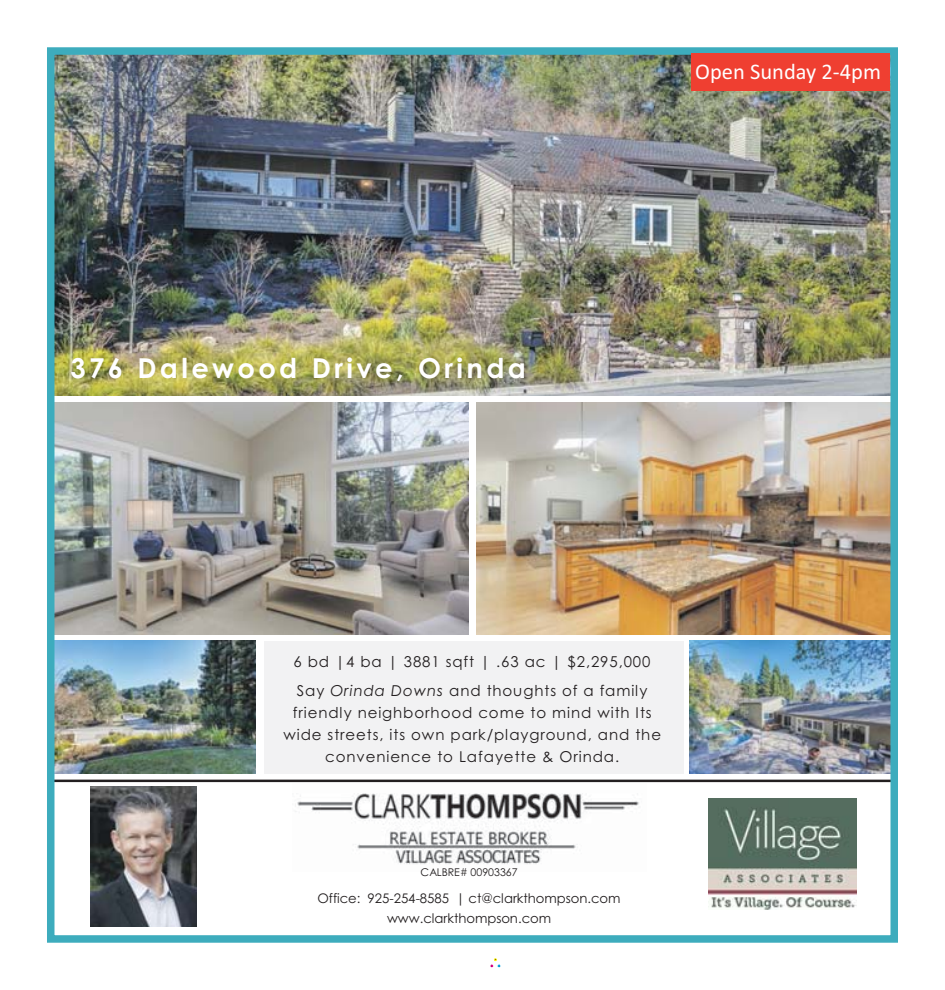
<style>
.page{position:relative;width:945px;height:990px;background:#fff}
.page>*{position:absolute;margin:0;border:0;box-sizing:border-box;transform-origin:0 0}
.t1{font:700 27.5px "Century Gothic";letter-spacing:.12em;color:#fff}
.t2{font:22.5px "Calibri";color:#fff}
.t3{font:15px/21.9px "Century Gothic";letter-spacing:.06em;color:#231f20}
.t4{font:13.25px/20.1px "Century Gothic";letter-spacing:-.005em;color:#231f20;text-align:center}
.t5{font:10.62px "Century Gothic";letter-spacing:-.005em;color:#231f20}
.s1{font-style:italic}
</style>
<div class="page">
<div style="left:490px;top:958px;width:11px;height:10px;border:1px solid #fff"></div>
<img style="left:709px;top:799px;width:147px;height:110px">
<img style="left:295px;top:793px;width:344px;height:71px">
<img style="left:91px;top:787px;width:106px;height:140px">
<img style="left:56px;top:402px;width:412px;height:232px">
<img style="left:56px;top:56px;width:833px;height:339px">
<div style="left:264px;top:641px;width:419px;height:133px;background:#f2f2f3"></div>
<img style="left:477px;top:402px;width:412px;height:232px">
<img style="left:56px;top:640px;width:200px;height:134px">
<img style="left:689px;top:640px;width:200px;height:134px">
<hr style="left:47px;top:780px;width:849px;height:2px;background:#231f20">
<div style="left:47px;top:47px;width:851px;height:896px;border:8px solid #3dacbd"></div>
<div style="left:692px;top:53px;width:198px;height:38px;background:#ef3f31"></div>
<h2 class="t2" style="left:695px;top:58px;width:187px">Open Sunday 2-4pm</h2>
<h1 class="t1" style="left:70px;top:352px;width:457px">376 Dalewood Drive, Orinda</h1>
<p class="t3" style="left:294px;top:647px;width:359px;line-height:29.4px">6 bd |4 ba | 3881 sqft | .63 ac | $2,295,000<br>Say <span class="s1">Orinda Downs</span> and thoughts of a family</p>
<p class="t3" style="left:283px;top:702px;width:379px;text-align:center">friendly neighborhood come to mind with Its wide streets, its own park/playground, and the convenience to Lafayette &amp; Orinda.</p>
<p class="t5" style="left:421px;top:866px;width:99px">CALBRE# 00903367</p>
<p class="t4" style="left:317px;top:889px;width:305px">Office: 925-254-8585 | ct@clarkthompson.com www.clarkthompson.com</p>
</div>
